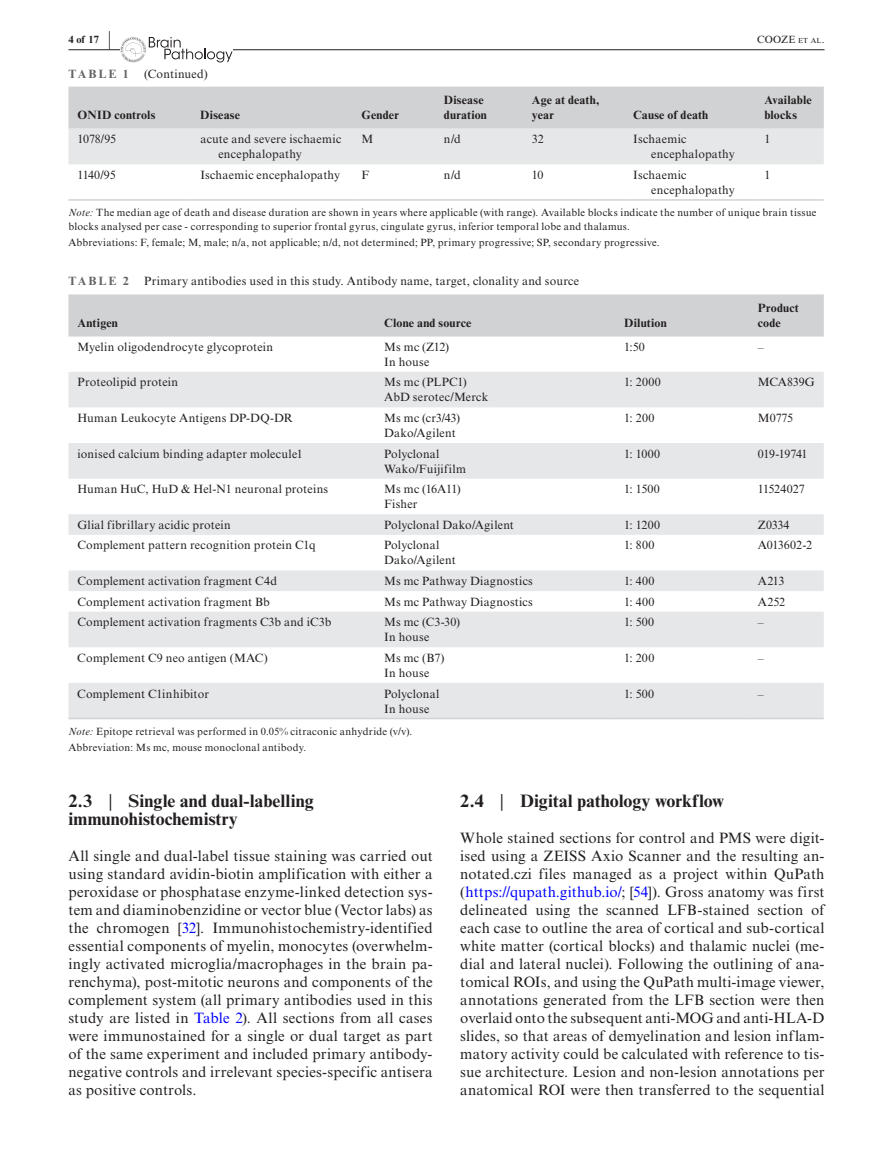
<style>
.page{position:relative;width:893px;height:1174px;background:#fff}
.page>*{position:absolute;margin:0;border:0;box-sizing:border-box;transform-origin:0 0}
.t1{font:700 18px/18px "Times New Roman MT Std";color:#231f20}
.t2{font:15px/18px "Times New Roman MT Std";letter-spacing:.015em;color:#231f20;text-align:justify}
.t3{font:12px/15px "Times New Roman MT Std";letter-spacing:.02em;color:#231f20}
.t4{font:700 12px/15px "Times New Roman MT Std";letter-spacing:.015em;color:#231f20}
.t5{font:700 12px "Times New Roman MT Std";letter-spacing:.155em;color:#636366}
.t6{font:12px "Times New Roman MT Std";letter-spacing:-.03em;color:#231f20}
.t7{font:12px "Times New Roman MT Std";letter-spacing:-.01em;color:#231f20}
.t8{font:12px "Times New Roman MT Std";color:#231f20}
.t9{font:12px "Times New Roman MT Std";letter-spacing:-.015em;color:#231f20}
.t10{font:10.5px/13.5px "Times New Roman MT Std";letter-spacing:.025em;color:#231f20}
.t11{font:10.5px "Times New Roman MT Std";letter-spacing:.02em;color:#231f20}
.t12{font:700 10.5px "Times New Roman MT Std";color:#231f20}
.s1{font-size:20.25px}
.s2{font-size:7.35px}
.s3{font-style:italic}
.s4{font-weight:400}
.s5{color:#00f}
</style>
<div class="page">
<hr style="left:68px;top:49px;width:756px;height:1px;background:#231f20">
<svg style="left:121px;top:37px;width:112px;height:25px"></svg>
<svg style="left:68px;top:87px;width:756px;height:77px;background:#dbdcde"></svg>
<hr style="left:68px;top:199px;width:123px;height:2px;background:#d1d2d4">
<hr style="left:191px;top:199px;width:161px;height:2px;background:#d1d2d4">
<hr style="left:352px;top:199px;width:83px;height:2px;background:#d1d2d4">
<hr style="left:435px;top:199px;width:88px;height:2px;background:#d1d2d4">
<hr style="left:523px;top:199px;width:101px;height:2px;background:#d1d2d4">
<hr style="left:624px;top:199px;width:131px;height:2px;background:#d1d2d4">
<hr style="left:755px;top:199px;width:69px;height:2px;background:#d1d2d4">
<div style="left:68px;top:294px;width:756px;height:42px;background:#d1d2d4"></div>
<svg style="left:68px;top:372px;width:756px;height:346px;fill:#e6e7e9"></svg>
<hr style="left:68px;top:718px;width:307px;height:1px;background:#d1d2d4">
<hr style="left:375px;top:718px;width:240px;height:1px;background:#d1d2d4">
<hr style="left:615px;top:718px;width:134px;height:1px;background:#d1d2d4">
<hr style="left:749px;top:718px;width:75px;height:1px;background:#d1d2d4">
<p class="t12" style="left:68px;top:33px;width:43px">4 of 17 <span class="s1">|</span></p>
<p class="t11" style="left:757px;top:33px;width:69px">COOZE <span class="s2">et al</span>.</p>
<p class="t5" style="left:68px;top:66px;width:62px">TABLE 1</p>
<p class="t3" style="left:144px;top:66px;width:65px">(Continued)</p>
<p class="t4" style="left:77px;top:108px;width:79px">ONID controls</p>
<p class="t4" style="left:200px;top:108px;width:41px">Disease</p>
<p class="t4" style="left:361px;top:108px;width:39px">Gender</p>
<p class="t4" style="left:444px;top:93px;width:45px">Disease duration</p>
<p class="t4" style="left:532px;top:93px;width:69px">Age at death, year</p>
<p class="t4" style="left:633px;top:108px;width:76px">Cause of death</p>
<p class="t4" style="left:764px;top:93px;width:49px">Available blocks</p>
<p class="t3" style="left:77px;top:132px;width:40px">1078/95</p>
<p class="t3" style="left:218px;top:132px;width:124px;text-indent:-18px">acute and severe ischaemic encephalopathy</p>
<p class="t3" style="left:361px;top:132px;width:13px">M</p>
<p class="t3" style="left:444px;top:132px;width:18px">n/d</p>
<p class="t3" style="left:532px;top:132px;width:13px">32</p>
<p class="t3" style="left:651px;top:132px;width:85px;text-indent:-18px">Ischaemic encephalopathy</p>
<p class="t3" style="left:764px;top:132px;width:7px">1</p>
<p class="t3" style="left:77px;top:167px;width:40px">1140/95</p>
<p class="t3" style="left:200px;top:167px;width:141px">Ischaemic encephalopathy</p>
<p class="t3" style="left:361px;top:167px;width:10px">F</p>
<p class="t3" style="left:444px;top:167px;width:18px">n/d</p>
<p class="t3" style="left:532px;top:167px;width:13px">10</p>
<p class="t3" style="left:651px;top:167px;width:85px;text-indent:-18px">Ischaemic encephalopathy</p>
<p class="t3" style="left:764px;top:167px;width:7px">1</p>
<p class="t10" style="left:68px;top:206px;width:750px"><span class="s3">Note:</span> The median age of death and disease duration are shown in years where applicable (with range). Available blocks indicate the number of unique brain tissue blocks analysed per case - corresponding to superior frontal gyrus, cingulate gyrus, inferior temporal lobe and thalamus.</p>
<p class="t10" style="left:68px;top:235px;width:593px">Abbreviations: F, female; M, male; n/a, not applicable; n/d, not determined; PP, primary progressive; SP, secondary progressive.</p>
<p class="t5" style="left:68px;top:273px;width:62px">TABLE 2</p>
<p class="t3" style="left:144px;top:273px;width:437px">Primary antibodies used in this study. Antibody name, target, clonality and source</p>
<p class="t4" style="left:77px;top:315px;width:42px">Antigen</p>
<p class="t4" style="left:384px;top:315px;width:89px">Clone and source</p>
<p class="t4" style="left:624px;top:315px;width:44px">Dilution</p>
<p class="t4" style="left:758px;top:300px;width:43px">Product code</p>
<p class="t3" style="left:77px;top:339px;width:197px">Myelin oligodendrocyte glycoprotein</p>
<p class="t3" style="left:384px;top:339px;width:67px">Ms mc (Z12)<br>In house</p>
<p class="t3" style="left:624px;top:339px;width:22px">1:50</p>
<p class="t3" style="left:758px;top:339px;width:7px">–</p>
<p class="t3" style="left:77px;top:375px;width:102px">Proteolipid protein</p>
<p class="t3" style="left:384px;top:375px;width:106px">Ms mc (PLPC1)<br>AbD serotec/Merck</p>
<p class="t3" style="left:624px;top:375px;width:38px">1: 2000</p>
<p class="t9" style="left:758px;top:375px;width:58px">MCA839G</p>
<p class="t3" style="left:77px;top:410px;width:217px">Human Leukocyte Antigens DP-DQ-DR</p>
<p class="t3" style="left:384px;top:410px;width:77px">Ms mc (cr3/43)<br>Dako/Agilent</p>
<p class="t3" style="left:624px;top:410px;width:32px">1: 200</p>
<p class="t3" style="left:758px;top:410px;width:37px">M0775</p>
<p class="t3" style="left:77px;top:446px;width:227px">ionised calcium binding adapter molecule1</p>
<p class="t3" style="left:384px;top:446px;width:83px">Polyclonal<br>Wako/Fuijifilm</p>
<p class="t3" style="left:624px;top:446px;width:38px">1: 1000</p>
<p class="t6" style="left:758px;top:446px;width:51px">019-19741</p>
<p class="t3" style="left:77px;top:481px;width:252px">Human HuC, HuD &amp; Hel-N1 neuronal proteins</p>
<p class="t3" style="left:384px;top:481px;width:78px">Ms mc (16A11)<br>Fisher</p>
<p class="t3" style="left:624px;top:481px;width:37px">1: 1500</p>
<p class="t8" style="left:758px;top:482px;width:48px">11524027</p>
<p class="t3" style="left:77px;top:517px;width:155px">Glial fibrillary acidic protein</p>
<p class="t3" style="left:384px;top:517px;width:131px">Polyclonal Dako/Agilent</p>
<p class="t3" style="left:624px;top:517px;width:38px">1: 1200</p>
<p class="t3" style="left:758px;top:517px;width:33px">Z0334</p>
<p class="t3" style="left:77px;top:538px;width:240px">Complement pattern recognition protein C1q</p>
<p class="t3" style="left:384px;top:538px;width:73px">Polyclonal<br>Dako/Agilent</p>
<p class="t3" style="left:624px;top:538px;width:32px">1: 800</p>
<p class="t7" style="left:758px;top:538px;width:56px">A013602-2</p>
<p class="t3" style="left:77px;top:573px;width:201px">Complement activation fragment C4d</p>
<p class="t3" style="left:384px;top:573px;width:150px">Ms mc Pathway Diagnostics</p>
<p class="t3" style="left:624px;top:573px;width:32px">1: 400</p>
<p class="t3" style="left:758px;top:573px;width:28px">A213</p>
<p class="t3" style="left:77px;top:594px;width:194px">Complement activation fragment Bb</p>
<p class="t3" style="left:384px;top:594px;width:150px">Ms mc Pathway Diagnostics</p>
<p class="t3" style="left:624px;top:594px;width:32px">1: 400</p>
<p class="t3" style="left:758px;top:594px;width:29px">A252</p>
<p class="t3" style="left:77px;top:615px;width:256px">Complement activation fragments C3b and iC3b</p>
<p class="t3" style="left:384px;top:615px;width:77px">Ms mc (C3-30)<br>In house</p>
<p class="t3" style="left:624px;top:615px;width:32px">1: 500</p>
<p class="t3" style="left:758px;top:615px;width:7px">–</p>
<p class="t3" style="left:77px;top:650px;width:192px">Complement C9 neo antigen (MAC)</p>
<p class="t3" style="left:384px;top:650px;width:62px">Ms mc (B7)<br>In house</p>
<p class="t3" style="left:624px;top:650px;width:32px">1: 200</p>
<p class="t3" style="left:758px;top:650px;width:7px">–</p>
<p class="t3" style="left:77px;top:686px;width:133px">Complement C1inhibitor</p>
<p class="t3" style="left:384px;top:686px;width:57px">Polyclonal<br>In house</p>
<p class="t3" style="left:624px;top:686px;width:32px">1: 500</p>
<p class="t10" style="left:68px;top:723px;width:345px;line-height:15.8px"><span class="s3">Note:</span> Epitope retrieval was performed in 0.05% citraconic anhydride (v/v).<br>Abbreviation: Ms mc, mouse monoclonal antibody.</p>
<p class="t1" style="left:68px;top:792px;width:247px">2.3 <span class="s4">|</span> Single and dual-labelling immunohistochemistry</p>
<p class="t2" style="left:68px;top:847px;width:366px">All single and dual-label tissue staining was carried out using standard avidin-biotin amplification with either a peroxidase or phosphatase enzyme-linked detection sys&shy;tem and diaminobenzidine or vector blue (Vector labs) as the chromogen [<span class="s5">32</span>]. Immunohistochemistry-identified essential components of myelin, monocytes (overwhelm&shy;ingly activated microglia/macrophages in the brain pa&shy;renchyma), post-mitotic neurons and components of the complement system (all primary antibodies used in this study are listed in <span class="s5">Table 2</span>). All sections from all cases were immunostained for a single or dual target as part of the same experiment and included primary antibody&shy;negative controls and irrelevant species-specific antisera as positive controls.</p>
<p class="t1" style="left:460px;top:792px;width:265px">2.4 <span class="s4">|</span> Digital pathology workflow</p>
<p class="t2" style="left:460px;top:829px;width:366px">Whole stained sections for control and PMS were digit&shy;ised using a ZEISS Axio Scanner and the resulting an&shy;notated.czi files managed as a project within QuPath (<span class="s5">https://qupath.github.io/</span>; [<span class="s5">54</span>]). Gross anatomy was first delineated using the scanned LFB-stained section of each case to outline the area of cortical and sub-cortical white matter (cortical blocks) and thalamic nuclei (me&shy;dial and lateral nuclei). Following the outlining of ana&shy;tomical ROIs, and using the QuPath multi-image viewer, annotations generated from the LFB section were then overlaid onto the subsequent anti-MOG and anti-HLA-D slides, so that areas of demyelination and lesion inflam&shy;matory activity could be calculated with reference to tis&shy;sue architecture. Lesion and non-lesion annotations per anatomical ROI were then transferred to the sequential</p>
</div>
